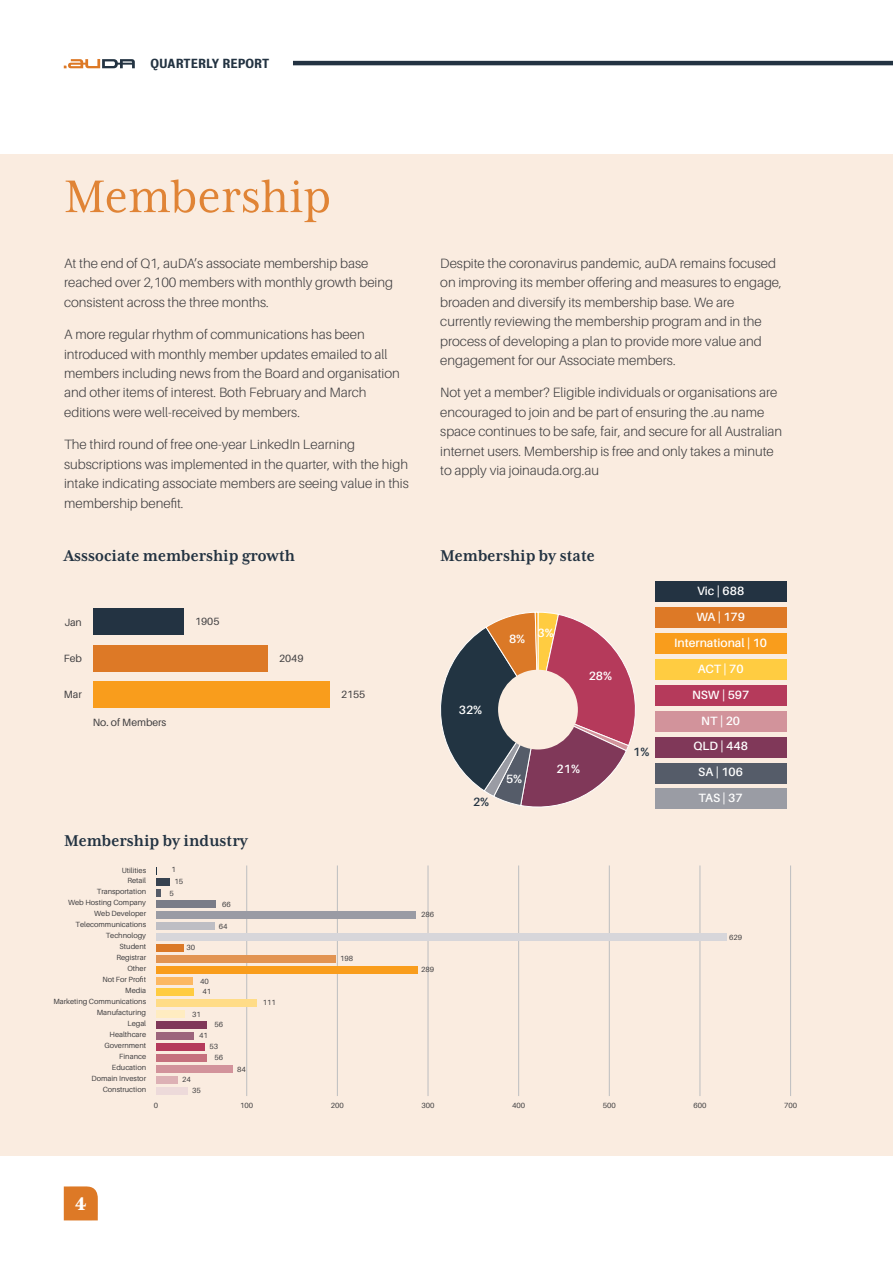
<style>
.page{position:relative;width:893px;height:1263px;background:#fff}
.page>*{position:absolute;margin:0;border:0;box-sizing:border-box;transform-origin:0 0}
.t1{font:52.5px "Mrs Eaves XL Serif Nar OT";color:#e08436}
.t2{font:800 21px "Mrs Eaves XL Serif Nar OT";color:#fff}
.t3{font:700 18px "Mrs Eaves XL Serif Nar OT";color:#233342}
.t4{font:300 13.5px/19.5px "Aileron";color:#414042}
.t5{font:600 12px/26px "Aileron";color:#fff;text-align:center}
.t6{font:500 12px "Bureau Grot";color:#233342}
.t7{font:600 12px "Aileron";color:#233342}
.t8{font:10.5px "Aileron";letter-spacing:-.005em;color:#414042}
.t9{font:7.5px "Aileron";letter-spacing:-.005em;color:#414042}
</style>
<div class="page">
<hr style="left:293px;top:61px;width:600px;height:4px;background:#233342">
<svg style="left:64px;top:59px;width:71px;height:9px"></svg>
<svg style="left:64px;top:1186px;width:34px;height:34px"></svg>
<div style="left:0;top:154px;width:893px;height:1002px;background:#faece0"></div>
<div style="left:93px;top:609px;width:90px;height:26px;background:#233342"></div>
<div style="left:93px;top:645px;width:175px;height:26px;background:#dd7926"></div>
<div style="left:93px;top:681px;width:237px;height:27px;background:#f99d1c"></div>
<div style="left:655px;top:582px;width:132px;height:20px;background:#233342"></div>
<div style="left:655px;top:607px;width:132px;height:21px;background:#dd7926"></div>
<div style="left:655px;top:633px;width:132px;height:21px;background:#f99d1c"></div>
<div style="left:655px;top:659px;width:132px;height:21px;background:#ffcc41"></div>
<div style="left:655px;top:685px;width:132px;height:21px;background:#b53a5b"></div>
<div style="left:655px;top:711px;width:132px;height:21px;background:#d2939b"></div>
<div style="left:655px;top:737px;width:132px;height:20px;background:#803859"></div>
<div style="left:655px;top:763px;width:132px;height:20px;background:#555c69"></div>
<div style="left:655px;top:789px;width:132px;height:20px;background:#9a9ca4"></div>
<svg style="left:440px;top:611px;width:196px;height:197px"></svg>
<div style="left:498px;top:670px;width:80px;height:79px;background:#fbede0;border-radius:50%"></div>
<hr style="left:246px;top:865px;width:1px;height:231px;background:#bcbec0">
<hr style="left:337px;top:865px;width:1px;height:231px;background:#bcbec0">
<hr style="left:428px;top:865px;width:1px;height:231px;background:#bcbec0">
<hr style="left:518px;top:865px;width:1px;height:231px;background:#bcbec0">
<hr style="left:609px;top:865px;width:1px;height:231px;background:#bcbec0">
<hr style="left:700px;top:865px;width:1px;height:231px;background:#bcbec0">
<hr style="left:790px;top:865px;width:1px;height:231px;background:#bcbec0">
<div style="left:156px;top:878px;width:14px;height:8px;background:#374250"></div>
<div style="left:156px;top:889px;width:5px;height:8px;background:#555b67"></div>
<div style="left:156px;top:900px;width:60px;height:8px;background:#7a7c87"></div>
<div style="left:156px;top:911px;width:259px;height:8px;background:#9a9ba4"></div>
<div style="left:156px;top:922px;width:58px;height:8px;background:#bebec4"></div>
<div style="left:156px;top:933px;width:570px;height:8px;background:#d7d6da"></div>
<div style="left:156px;top:944px;width:27px;height:8px;background:#db7927"></div>
<div style="left:156px;top:955px;width:180px;height:8px;background:#e29452"></div>
<div style="left:156px;top:966px;width:262px;height:8px;background:#f99d1c"></div>
<div style="left:156px;top:977px;width:36px;height:8px;background:#fcb862"></div>
<div style="left:156px;top:988px;width:37px;height:8px;background:#ffcc41"></div>
<div style="left:156px;top:999px;width:101px;height:8px;background:#ffdc87"></div>
<div style="left:156px;top:1010px;width:28px;height:8px;background:#ffecc1"></div>
<div style="left:156px;top:1021px;width:51px;height:8px;background:#803859"></div>
<div style="left:156px;top:1032px;width:37px;height:7px;background:#9d657c"></div>
<div style="left:156px;top:1043px;width:48px;height:7px;background:#b53a5b"></div>
<div style="left:156px;top:1054px;width:51px;height:7px;background:#c6717e"></div>
<div style="left:156px;top:1065px;width:76px;height:7px;background:#d2939b"></div>
<div style="left:156px;top:1075px;width:22px;height:8px;background:#ddb1b5"></div>
<div style="left:156px;top:1086px;width:32px;height:8px;background:#eddada"></div>
<p class="t6" style="left:151px;top:57px;width:120px">QUARTERLY REPORT</p>
<h1 class="t1" style="left:64px;top:170px;width:268px">Membership</h1>
<p class="t4" style="left:64px;top:253px;width:330px">At the end of Q1, auDA’s associate membership base reached over 2,100 members with monthly growth being consistent across the three months.</p>
<p class="t4" style="left:64px;top:325px;width:337px">A more regular rhythm of communications has been introduced with monthly member updates emailed to all members including news from the Board and organisation and other items of interest. Both February and March editions were well-received by members.</p>
<p class="t4" style="left:64px;top:435px;width:346px">The third round of free one-year LinkedIn Learning subscriptions was implemented in the quarter, with the high intake indicating associate members are seeing value in this membership benefit.</p>
<p class="t4" style="left:440px;top:253px;width:343px">Despite the coronavirus pandemic, auDA remains focused on improving its member offering and measures to engage, broaden and diversify its membership base. We are currently reviewing the membership program and in the process of developing a plan to provide more value and engagement for our Associate members.</p>
<p class="t4" style="left:440px;top:383px;width:343px">Not yet a member? Eligible individuals or organisations are encouraged to join and be part of ensuring the .au name space continues to be safe, fair, and secure for all Australian internet users. Membership is free and only takes a minute to apply via joinauda.org.au</p>
<h3 class="t3" style="left:64px;top:546px;width:233px">Asssociate membership growth</h3>
<p class="t8" style="left:64px;top:616px;width:19px">Jan</p>
<p class="t8" style="left:64px;top:653px;width:20px">Feb</p>
<p class="t8" style="left:64px;top:689px;width:20px">Mar</p>
<p class="t8" style="left:93px;top:716px;width:75px">No. of Members</p>
<p class="t8" style="left:195px;top:616px;width:26px">1905</p>
<p class="t8" style="left:279px;top:653px;width:26px">2049</p>
<p class="t8" style="left:341px;top:689px;width:26px">2155</p>
<h3 class="t3" style="left:64px;top:831px;width:185px">Membership by industry</h3>
<p class="t9" style="left:122px;top:866px;width:26px">Utilities</p>
<p class="t9" style="left:171px;top:866px;width:6px">1</p>
<p class="t9" style="left:128px;top:877px;width:20px">Retail</p>
<p class="t9" style="left:174px;top:877px;width:10px">15</p>
<p class="t9" style="left:97px;top:888px;width:51px">Transportation</p>
<p class="t9" style="left:169px;top:889px;width:6px">5</p>
<p class="t9" style="left:68px;top:899px;width:80px">Web Hosting Company</p>
<p class="t9" style="left:222px;top:900px;width:10px">66</p>
<p class="t9" style="left:94px;top:910px;width:54px">Web Developer</p>
<p class="t9" style="left:76px;top:921px;width:72px">Telecommunications</p>
<p class="t9" style="left:219px;top:922px;width:10px">64</p>
<p class="t9" style="left:106px;top:932px;width:42px">Technology</p>
<p class="t9" style="left:120px;top:943px;width:28px">Student</p>
<p class="t9" style="left:186px;top:944px;width:10px">30</p>
<p class="t9" style="left:116px;top:954px;width:31px">Registrar</p>
<p class="t9" style="left:127px;top:964px;width:20px">Other</p>
<p class="t9" style="left:102px;top:975px;width:45px">Not For Profit</p>
<p class="t9" style="left:200px;top:977px;width:10px">40</p>
<p class="t9" style="left:125px;top:986px;width:22px">Media</p>
<p class="t9" style="left:202px;top:987px;width:10px">41</p>
<p class="t9" style="left:53px;top:997px;width:94px">Marketing Communications</p>
<p class="t9" style="left:97px;top:1008px;width:51px">Manufacturing</p>
<p class="t9" style="left:192px;top:1010px;width:10px">31</p>
<p class="t9" style="left:127px;top:1019px;width:20px">Legal</p>
<p class="t9" style="left:215px;top:1020px;width:10px">56</p>
<p class="t9" style="left:110px;top:1030px;width:38px">Healthcare</p>
<p class="t9" style="left:199px;top:1032px;width:10px">41</p>
<p class="t9" style="left:104px;top:1041px;width:43px">Government</p>
<p class="t9" style="left:210px;top:1042px;width:10px">53</p>
<p class="t9" style="left:119px;top:1052px;width:28px">Finance</p>
<p class="t9" style="left:215px;top:1053px;width:10px">56</p>
<p class="t9" style="left:112px;top:1063px;width:36px">Education</p>
<p class="t9" style="left:237px;top:1065px;width:10px">84</p>
<p class="t9" style="left:91px;top:1074px;width:56px">Domain Investor</p>
<p class="t9" style="left:182px;top:1076px;width:10px">24</p>
<p class="t9" style="left:103px;top:1085px;width:45px">Construction</p>
<p class="t9" style="left:192px;top:1087px;width:10px">35</p>
<p class="t9" style="left:263px;top:998px;width:15px">111</p>
<p class="t9" style="left:340px;top:955px;width:15px">198</p>
<h3 class="t3" style="left:440px;top:546px;width:156px">Membership by state</h3>
<p class="t5" style="left:459px;top:697px;width:25px">32%</p>
<p class="t5" style="left:509px;top:626px;width:18px">8%</p>
<p class="t5" style="left:538px;top:620px;width:18px">3%</p>
<p class="t5" style="left:589px;top:663px;width:25px">28%</p>
<p class="t7" style="left:473px;top:795px;width:18px">2%</p>
<p class="t5" style="left:506px;top:766px;width:18px">5%</p>
<p class="t5" style="left:557px;top:756px;width:25px">21%</p>
<p class="t7" style="left:633px;top:745px;width:18px">1%</p>
<p class="t5" style="left:674px;top:578px;width:94px">Vic | 688<br>WA | 179<br>International | 10<br>ACT | 70<br>NSW | 597<br>NT | 20<br>QLD | 448<br>SA | 106<br>TAS | 37</p>
<p class="t9" style="left:421px;top:910px;width:15px">286</p>
<p class="t9" style="left:421px;top:966px;width:15px">289</p>
<p class="t9" style="left:729px;top:933px;width:15px">629</p>
<h2 class="t2" style="left:75px;top:1193px;width:13px">4</h2>
<p class="t9" style="left:154px;top:1101px;width:6px">0</p>
<p class="t9" style="left:240px;top:1101px;width:15px">100</p>
<p class="t9" style="left:331px;top:1101px;width:15px">200</p>
<p class="t9" style="left:421px;top:1101px;width:15px">300</p>
<p class="t9" style="left:512px;top:1101px;width:15px">400</p>
<p class="t9" style="left:603px;top:1101px;width:15px">500</p>
<p class="t9" style="left:693px;top:1101px;width:15px">600</p>
<p class="t9" style="left:784px;top:1101px;width:15px">700</p>
</div>
